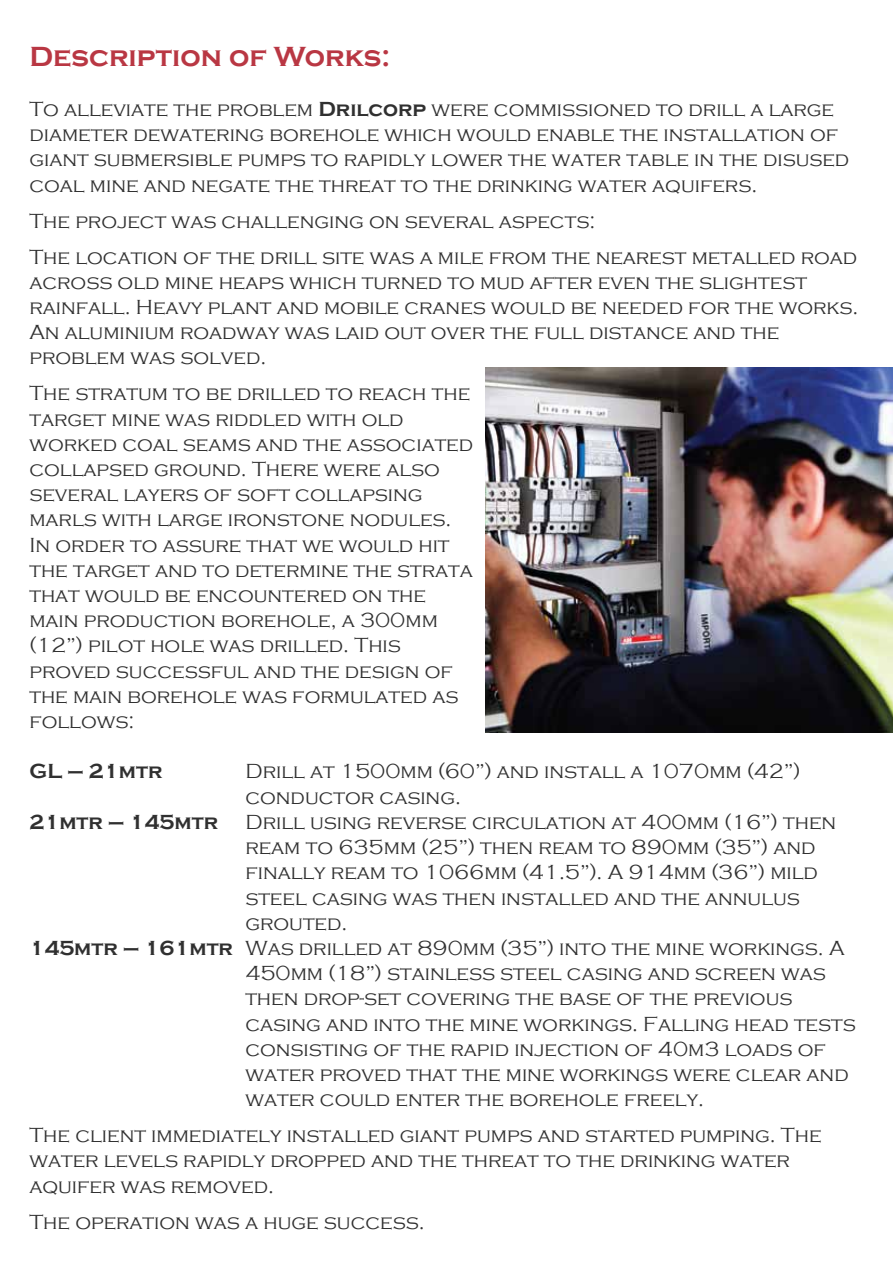
<style>
.page{position:relative;width:893px;height:1263px;background:#fff}
.page>*{position:absolute;margin:0;border:0;box-sizing:border-box;transform-origin:0 0}
.t1{font:700 28.5px "Copperplate Gothic";color:#b93743}
.t2{font:300 21px/25.2px "Copperplate Gothic";color:#303030}
.t3{font:700 21px "Copperplate Gothic";color:#303030}
.s1{font-weight:700}
</style>
<div class="page">
<img style="left:486px;top:367px;width:407px;height:365px">
<h1 class="t1" style="left:29px;top:40px;width:362px">Description of Works:</h1>
<p class="t2" style="left:29px;top:97px;width:821px">To alleviate the problem <span class="s1">Drilcorp</span> were commissioned to drill a large diameter dewatering borehole which would enable the installation of giant submersible pumps to rapidly lower the water table in the disused coal mine and negate the threat to the drinking water aquifers.</p>
<p class="t2" style="left:29px;top:203px;width:829px;line-height:36px">The project was challenging on several aspects:<br>The location of the drill site was a mile from the nearest metalled road</p>
<p class="t2" style="left:29px;top:270px;width:830px">across old mine heaps which turned to mud after even the slightest rainfall. Heavy plant and mobile cranes would be needed for the works.<br>An aluminium roadway was laid out over the full distance and the problem was solved.</p>
<p class="t2" style="left:29px;top:381px;width:445px">The stratum to be drilled to reach the target mine was riddled with old worked coal seams and the associated collapsed ground. There were also several layers of soft collapsing marls with large ironstone nodules.<br>In order to assure that we would hit the target and to determine the strata that would be encountered on the main production borehole, a 300mm (12”) pilot hole was drilled. This proved successful and the design of the main borehole was formulated as follows:</p>
<p class="t3" style="left:29px;top:760px;width:135px">GL – 21mtr</p>
<p class="t2" style="left:245px;top:759px;width:557px">Drill at 1500mm (60”) and install a 1070mm (42”) conductor casing.</p>
<p class="t3" style="left:29px;top:810px;width:190px">21mtr – 145mtr</p>
<p class="t2" style="left:245px;top:810px;width:592px">Drill using reverse circulation at 400mm (16”) then</p>
<p class="t2" style="left:245px;top:835px;width:572px">ream to 635mm (25”) then ream to 890mm (35”) and</p>
<p class="t2" style="left:245px;top:860px;width:574px">finally ream to 1066mm (41.5”). A 914mm (36”) mild</p>
<p class="t2" style="left:245px;top:885px;width:556px">steel casing was then installed and the annulus</p>
<p class="t2" style="left:245px;top:910px;width:103px">grouted.</p>
<p class="t2" style="left:29px;top:936px;width:817px"><span class="s1">145mtr – 161mtr</span> Was drilled at 890mm (35”) into the mine workings. A</p>
<p class="t2" style="left:245px;top:961px;width:582px">450mm (18”) stainless steel casing and screen was</p>
<p class="t2" style="left:245px;top:986px;width:549px">then drop-set covering the base of the previous</p>
<p class="t2" style="left:245px;top:1011px;width:612px">casing and into the mine workings. Falling head tests</p>
<p class="t2" style="left:245px;top:1036px;width:582px">consisting of the rapid injection of 40m3 loads of</p>
<p class="t2" style="left:245px;top:1062px;width:605px">water proved that the mine workings were clear and</p>
<p class="t2" style="left:245px;top:1087px;width:460px">water could enter the borehole freely.</p>
<p class="t2" style="left:29px;top:1123px;width:794px">The client immediately installed giant pumps and started pumping. The water levels rapidly dropped and the threat to the drinking water aquifer was removed.</p>
<p class="t2" style="left:29px;top:1209px;width:397px">The operation was a huge success.</p>
</div>
